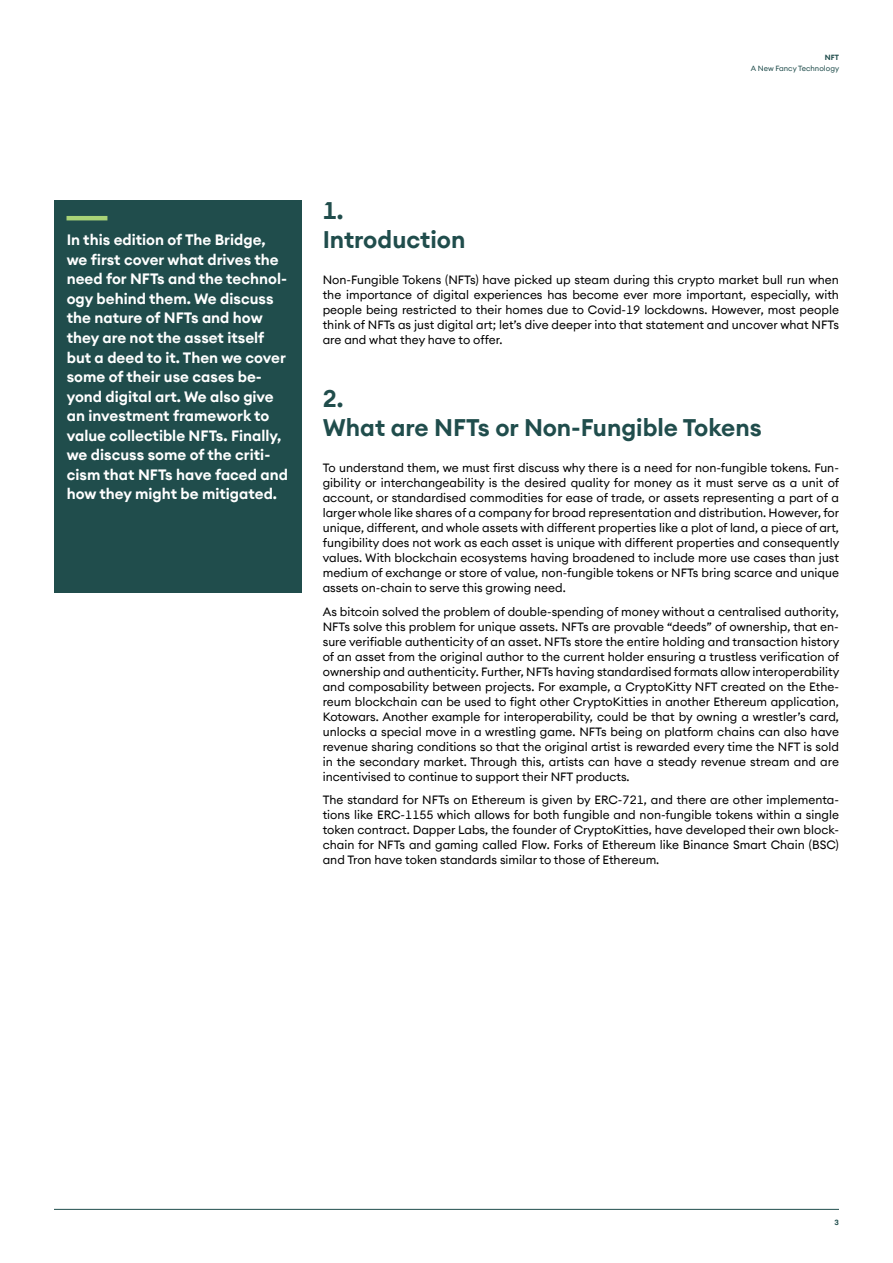
<style>
.page{position:relative;width:893px;height:1263px;background:#fff}
.page>*{position:absolute;margin:0;border:0;box-sizing:border-box;transform-origin:0 0}
.t1{font:600 24px/28.8px "Seba Euclid";color:#204d4c}
.t2{font:600 15px/19.5px "Seba Euclid";color:#fff}
.t3{font:12px/15px "Seba Euclid";color:#000;text-align:justify}
.t4{font:7.5px "Seba Euclid";color:#204d4c}
.t5{font:600 7.5px "Seba Euclid";color:#204d4c}
</style>
<div class="page">
<hr style="left:54px;top:1209px;width:785px;height:1px;background:#204d4c">
<div style="left:54px;top:200px;width:247px;height:392px;background:#204d4c"></div>
<hr style="left:67px;top:216px;width:40px;height:4px;background:#a9d377">
<p class="t5" style="left:825px;top:53px;width:16px">NFT</p>
<p class="t4" style="left:751px;top:63px;width:90px">A New Fancy Technology</p>
<p class="t2" style="left:67px;top:230px;width:223px">In this edition of The Bridge, we first cover what drives the need for NFTs and the technol&shy;ogy behind them. We discuss the nature of NFTs and how they are not the asset itself but a deed to it. Then we cover some of their use cases be&shy;yond digital art. We also give an investment framework to value collectible NFTs. Finally, we discuss some of the criti&shy;cism that NFTs have faced and how they might be mitigated.</p>
<h1 class="t1" style="left:323px;top:196px;width:144px">1.<br>Introduction</h1>
<p class="t3" style="left:323px;top:272px;width:518px">Non-Fungible Tokens (NFTs) have picked up steam during this crypto market bull run when the importance of digital experiences has become ever more important, especially, with people being restricted to their homes due to Covid-19 lockdowns. However, most people think of NFTs as just digital art; let’s dive deeper into that statement and uncover what NFTs are and what they have to offer.</p>
<h1 class="t1" style="left:323px;top:384px;width:440px">2.<br>What are NFTs or Non-Fungible Tokens</h1>
<p class="t3" style="left:323px;top:460px;width:518px">To understand them, we must first discuss why there is a need for non-fungible tokens. Fun&shy;gibility or interchangeability is the desired quality for money as it must serve as a unit of account, or standardised commodities for ease of trade, or assets representing a part of a larger whole like shares of a company for broad representation and distribution. However, for unique, different, and whole assets with different properties like a plot of land, a piece of art, fungibility does not work as each asset is unique with different properties and consequently values. With blockchain ecosystems having broadened to include more use cases than just medium of exchange or store of value, non-fungible tokens or NFTs bring scarce and unique assets on-chain to serve this growing need.</p>
<p class="t3" style="left:323px;top:604px;width:518px">As bitcoin solved the problem of double-spending of money without a centralised authority, NFTs solve this problem for unique assets. NFTs are provable “deeds” of ownership, that en&shy;sure verifiable authenticity of an asset. NFTs store the entire holding and transaction history of an asset from the original author to the current holder ensuring a trustless verification of ownership and authenticity. Further, NFTs having standardised formats allow interoperability and composability between projects. For example, a CryptoKitty NFT created on the Ethe&shy;reum blockchain can be used to fight other CryptoKitties in another Ethereum application, Kotowars. Another example for interoperability, could be that by owning a wrestler’s card, unlocks a special move in a wrestling game. NFTs being on platform chains can also have revenue sharing conditions so that the original artist is rewarded every time the NFT is sold in the secondary market. Through this, artists can have a steady revenue stream and are incentivised to continue to support their NFT products.</p>
<p class="t3" style="left:323px;top:792px;width:518px">The standard for NFTs on Ethereum is given by ERC-721, and there are other implementa&shy;tions like ERC-1155 which allows for both fungible and non-fungible tokens within a single token contract. Dapper Labs, the founder of CryptoKitties, have developed their own block&shy;chain for NFTs and gaming called Flow. Forks of Ethereum like Binance Smart Chain (BSC) and Tron have token standards similar to those of Ethereum.</p>
<p class="t5" style="left:834px;top:1217px;width:6px">3</p>
</div>
